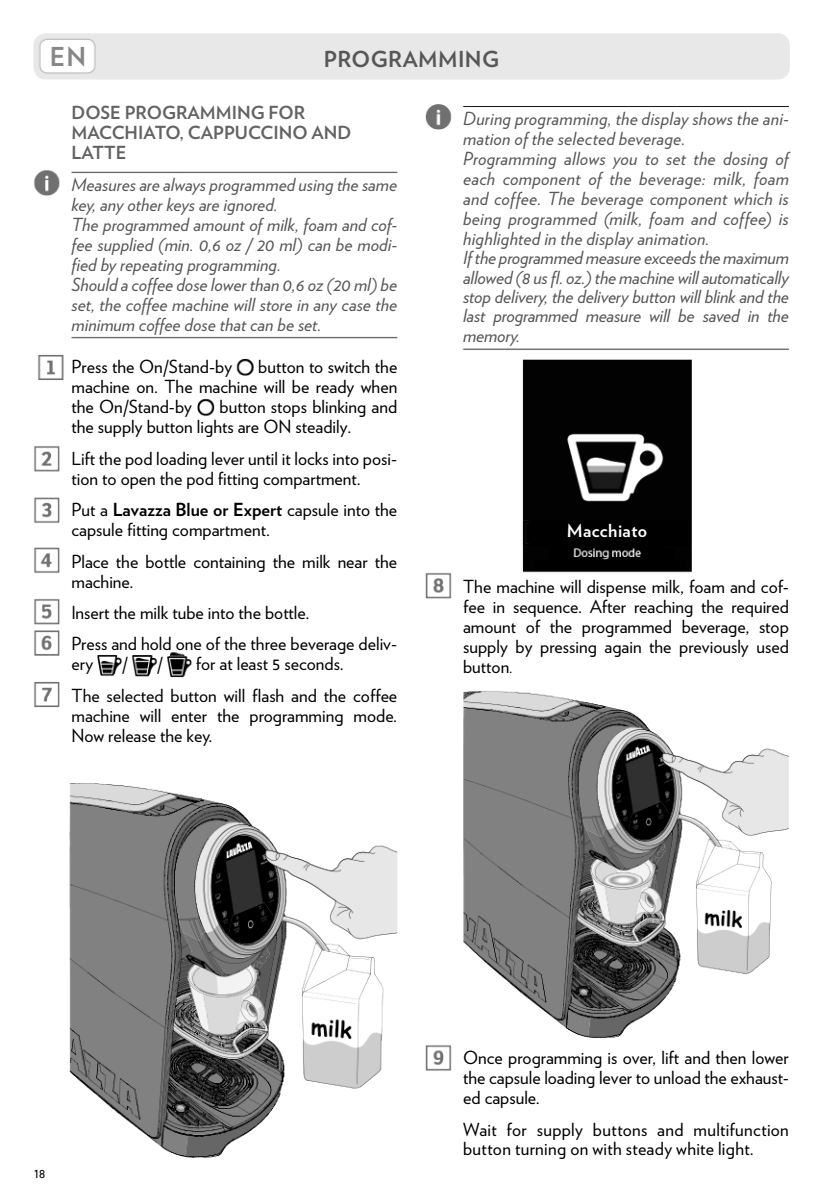
<style>
.page{position:relative;width:840px;height:1191px;background:#fff}
.page>*{position:absolute;margin:0;border:0;box-sizing:border-box;transform-origin:0 0}
.t1{font:700 26px "Verlag";color:#878787}
.TITOLONE{font:700 22px "Verlag";letter-spacing:.02em;color:#575757}
.testo_8_6_light{font:18px/20px "Verlag";color:#000}
.info{font:italic 18px/20px "Verlag";color:#575757;text-align:justify}
.attenzione{font:italic 18px/20px "Verlag";letter-spacing:.015em;color:#575757}
.attenzione-2{font:18px/19.2px "Verlag";letter-spacing:.015em;color:#000}
.TITOLO_BOLD{font:700 18px/20px "Verlag";color:#636363}
.instruzioni_1{font:700 18px "Verlag";letter-spacing:.025em;color:#fff}
.t2{font:14px "Verlag";color:#000}
.s1{font-weight:700}
.s2{font-family:"Myriad Pro";font-weight:300}
</style>
<div class="page">
<img style="left:33px;top:33px;width:757px;height:1125px">
<h1 class="t1" style="left:50px;top:37px;width:38px">EN</h1>
<p class="TITOLONE" style="left:323px;top:41px;width:177px">PROGRAMMING</p>
<p class="TITOLO_BOLD" style="left:71px;top:102px;width:235px">DOSE PROGRAMMING FOR</p>
<p class="TITOLO_BOLD" style="left:71px;top:122px;width:281px">MACCHIATO, CAPPUCCINO AND<br>LATTE</p>
<p class="info" style="left:71px;top:173px;width:327px">Measures are always programmed using the same key, any other keys are ignored.</p>
<p class="info" style="left:71px;top:213px;width:327px">The programmed amount of milk, foam and cof&shy;fee supplied (min. 0,6 oz / 20 ml) can be modi&shy;fied by repeating programming.</p>
<p class="info" style="left:71px;top:273px;width:327px">Should a coffee dose lower than 0,6 oz (20 ml) be set, the coffee machine will store in any case the minimum coffee dose that can be set.</p>
<p class="testo_8_6_light" style="left:71px;top:356px;width:162px">Press the On/Stand-by</p>
<p class="attenzione" style="left:463px;top:107px;width:327px">During programming, the display shows the ani&shy;mation of the selected beverage.</p>
<p class="attenzione" style="left:463px;top:147px;width:327px;text-align:justify">Programming allows you to set the dosing of each component of the beverage: milk, foam and coffee. The beverage component which is being programmed (milk, foam and coffee) is highlighted in the display animation.</p>
<p class="info" style="left:463px;top:247px;width:327px">If the programmed measure exceeds the maximum allowed (8 us fl. oz.) the machine will automatically stop delivery, the delivery button will blink and the last programmed measure will be saved in the memory.</p>
<p class="testo_8_6_light" style="left:71px;top:356px;width:327px;text-align:justify;text-indent:187px">button to switch the machine on. The machine will be ready when the On/Stand-by</p>
<p class="testo_8_6_light" style="left:71px;top:396px;width:327px;text-indent:148px">button stops blinking and the supply button lights are ON steadily.</p>
<p class="testo_8_6_light" style="left:71px;top:447px;width:327px">Lift the pod loading lever until it locks into posi&shy;tion to open the pod fitting compartment.</p>
<p class="testo_8_6_light" style="left:71px;top:499px;width:327px">Put a <span class="s1">Lavazza Blue or Expert</span> capsule into the capsule fitting compartment.</p>
<p class="testo_8_6_light" style="left:71px;top:550px;width:327px">Place the bottle containing the milk near the machine.</p>
<p class="testo_8_6_light" style="left:71px;top:601px;width:239px">Insert the milk tube into the bottle.</p>
<p class="testo_8_6_light" style="left:71px;top:633px;width:327px">Press and hold one of the three beverage deliv&shy;ery</p>
<p class="instruzioni_1" style="left:566px;top:517px;width:82px">Macchiato</p>
<p class="testo_8_6_light" style="left:463px;top:575px;width:327px;text-align:justify">The machine will dispense milk, foam and cof&shy;fee in sequence. After reaching the required amount of the programmed beverage, stop supply by pressing again the previously used button<span class="s2">.</span></p>
<p class="testo_8_6_light" style="left:122px;top:653px;width:8px">/</p>
<p class="testo_8_6_light" style="left:157px;top:653px;width:8px">/</p>
<p class="testo_8_6_light" style="left:196px;top:653px;width:149px">for at least 5 seconds.</p>
<p class="testo_8_6_light" style="left:71px;top:684px;width:327px;text-align:justify">The selected button will flash and the coffee machine will enter the programming mode.<br>Now release the key.</p>
<p class="t2" style="left:34px;top:1162px;width:13px">18</p>
<p class="testo_8_6_light" style="left:463px;top:1047px;width:327px;text-align:justify">Once programming is over, lift and then lower the capsule loading lever to unload the exhaust&shy;ed capsule.</p>
<p class="attenzione-2" style="left:463px;top:1118px;width:327px">Wait for supply buttons and multifunction button turning on with steady white light.</p>
</div>
